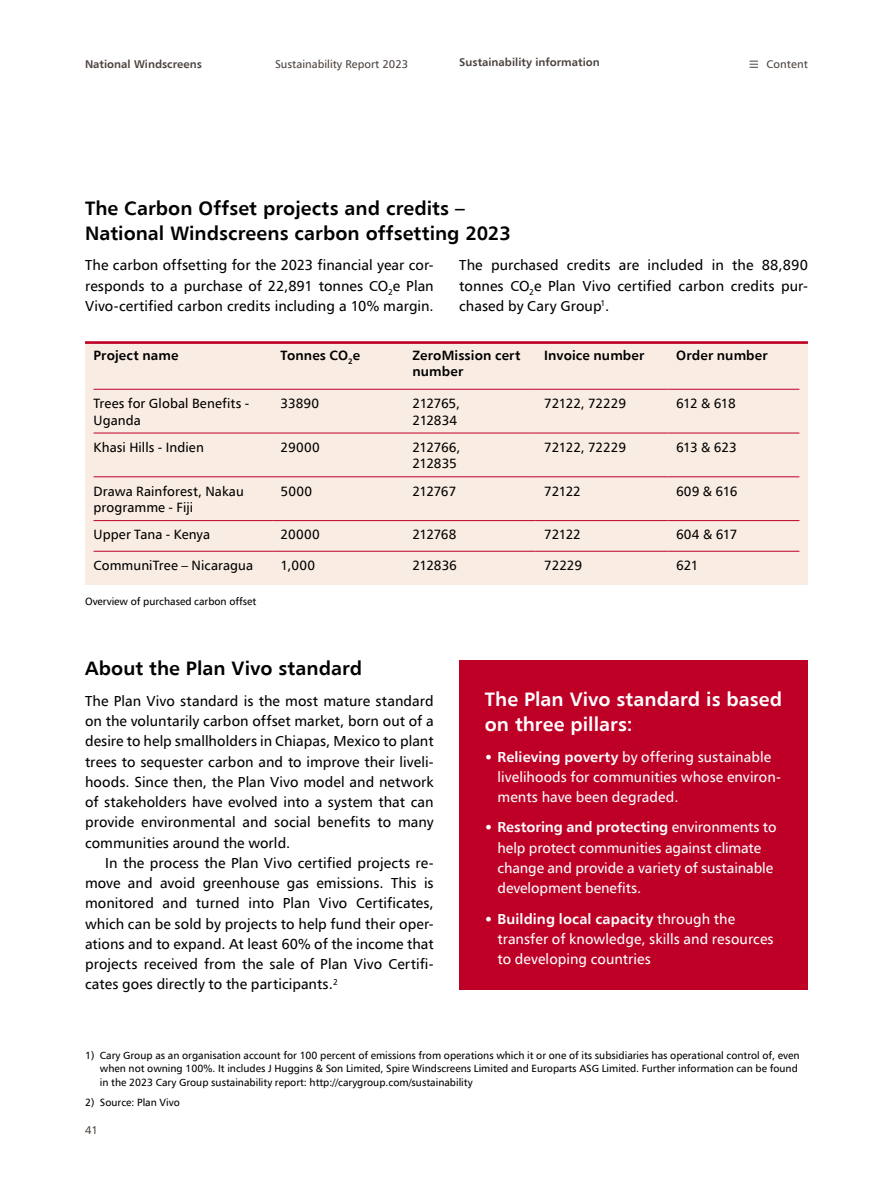
<style>
.page{position:relative;width:893px;height:1191px;background:#fff}
.page>*{position:absolute;margin:0;border:0;box-sizing:border-box;transform-origin:0 0}
.t1{font:700 19.5px/25.3px "Humanist 777 BT";letter-spacing:.005em;color:#000}
.t2{font:700 19.5px/25.3px "Humanist 777 BT";color:#fff}
.t3{font:14.55px/20.2px "Humanist 777 BT";letter-spacing:.005em;color:#000;text-align:justify}
.t4{font:14.55px/20.2px "Humanist 777 BT";color:#fff}
.t5{font:13.5px/16.5px "Humanist 777 BT";letter-spacing:.005em;color:#000}
.t6{font:700 13.5px/16.5px "Humanist 777 BT";letter-spacing:.01em;color:#000}
.t7{font:13.5px/16.5px "Humanist 777 BT";letter-spacing:-.03em;color:#000}
.t8{font:13.5px "Humanist 777 BT";letter-spacing:-.015em;color:#000}
.t9{font:700 11.25px "Humanist 777 BT";color:#4b433f}
.t10{font:11.25px "Humanist 777 BT";color:#4b433f}
.t11{font:10.5px/13.5px "Humanist 777 BT";color:#000}
.s1{font-family:"DIN Pro"}
.s2{font-weight:700}
</style>
<div class="page">
<div style="left:459px;top:660px;width:349px;height:329px;background:#be0027"></div>
<div style="left:85px;top:341px;width:723px;height:243px;background:#f9ece2"></div>
<hr style="left:94px;top:389px;width:178px;height:1px;background:#be0027">
<hr style="left:272px;top:389px;width:132px;height:1px;background:#be0027">
<hr style="left:404px;top:389px;width:132px;height:1px;background:#be0027">
<hr style="left:536px;top:389px;width:132px;height:1px;background:#be0027">
<hr style="left:668px;top:389px;width:131px;height:1px;background:#be0027">
<hr style="left:94px;top:433px;width:178px;height:1px;background:#be0027">
<hr style="left:272px;top:433px;width:132px;height:1px;background:#be0027">
<hr style="left:404px;top:433px;width:132px;height:1px;background:#be0027">
<hr style="left:536px;top:433px;width:132px;height:1px;background:#be0027">
<hr style="left:668px;top:433px;width:131px;height:1px;background:#be0027">
<hr style="left:94px;top:476px;width:178px;height:1px;background:#be0027">
<hr style="left:272px;top:476px;width:132px;height:1px;background:#be0027">
<hr style="left:404px;top:476px;width:132px;height:1px;background:#be0027">
<hr style="left:536px;top:476px;width:132px;height:1px;background:#be0027">
<hr style="left:668px;top:476px;width:131px;height:1px;background:#be0027">
<hr style="left:94px;top:520px;width:178px;height:1px;background:#be0027">
<hr style="left:272px;top:520px;width:132px;height:1px;background:#be0027">
<hr style="left:404px;top:520px;width:132px;height:1px;background:#be0027">
<hr style="left:536px;top:520px;width:132px;height:1px;background:#be0027">
<hr style="left:668px;top:520px;width:131px;height:1px;background:#be0027">
<hr style="left:94px;top:551px;width:178px;height:1px;background:#be0027">
<hr style="left:272px;top:551px;width:132px;height:1px;background:#be0027">
<hr style="left:404px;top:551px;width:132px;height:1px;background:#be0027">
<hr style="left:536px;top:551px;width:132px;height:1px;background:#be0027">
<hr style="left:668px;top:551px;width:131px;height:1px;background:#be0027">
<hr style="left:85px;top:341px;width:723px;height:3px;background:#be0027">
<svg style="left:750px;top:61px;width:8px;height:7px"></svg>
<p class="t9" style="left:85px;top:57px;width:118px">National Windscreens</p>
<p class="t10" style="left:275px;top:57px;width:135px">Sustainability Report 2023</p>
<p class="t9" style="left:459px;top:55px;width:142px">Sustainability information</p>
<p class="t10" style="left:767px;top:57px;width:43px">Content</p>
<h1 class="t1" style="left:85px;top:195px;width:427px">The Carbon Offset projects and credits –<br>National Windscreens carbon offsetting 2023</h1>
<p class="t3" style="left:85px;top:255px;width:350px">The carbon offsetting for the 2023 financial year cor&shy;responds to a purchase of 22,891 tonnes CO<sub>2</sub>e Plan Vivo-certified carbon credits including a 10% margin.</p>
<p class="t3" style="left:459px;top:255px;width:350px">The purchased credits are included in the 88,890 tonnes CO<sub>2</sub>e Plan Vivo certified carbon credits pur&shy;chased by Cary Group<sup>1</sup>.</p>
<p class="t6" style="left:94px;top:347px;width:86px">Project name</p>
<p class="t6" style="left:281px;top:347px;width:81px">Tonnes CO<sub>2</sub>e</p>
<p class="t6" style="left:412px;top:347px;width:109px">ZeroMission cert number</p>
<p class="t6" style="left:544px;top:347px;width:102px">Invoice number</p>
<p class="t6" style="left:676px;top:347px;width:93px">Order number</p>
<p class="t5" style="left:94px;top:395px;width:157px">Trees for Global Benefits -<br>Uganda</p>
<p class="t5" style="left:281px;top:395px;width:40px">33890</p>
<p class="t7" style="left:412px;top:395px;width:49px">212765,<br>212834</p>
<p class="t8" style="left:544px;top:395px;width:83px">72122, 72229</p>
<p class="t5" style="left:676px;top:395px;width:61px">612 &amp; 618</p>
<p class="t5" style="left:94px;top:438px;width:112px">Khasi Hills - Indien</p>
<p class="t5" style="left:281px;top:438px;width:41px">29000</p>
<p class="t7" style="left:412px;top:438px;width:49px">212766,<br>212835</p>
<p class="t8" style="left:544px;top:439px;width:83px">72122, 72229</p>
<p class="t5" style="left:676px;top:438px;width:62px">613 &amp; 623</p>
<p class="t5" style="left:94px;top:482px;width:152px">Drawa Rainforest, Nakau programme - Fiji</p>
<p class="t5" style="left:281px;top:482px;width:33px">5000</p>
<p class="t5" style="left:412px;top:482px;width:45px">212767</p>
<p class="t5" style="left:544px;top:482px;width:38px">72122</p>
<p class="t5" style="left:676px;top:482px;width:63px">609 &amp; 616</p>
<p class="t5" style="left:94px;top:526px;width:118px">Upper Tana - Kenya</p>
<p class="t5" style="left:281px;top:526px;width:41px">20000</p>
<p class="t5" style="left:412px;top:526px;width:46px">212768</p>
<p class="t5" style="left:544px;top:526px;width:38px">72122</p>
<p class="t5" style="left:676px;top:526px;width:63px">604 &amp; 617</p>
<p class="t5" style="left:93px;top:557px;width:161px">CommuniTree – Nicaragua</p>
<p class="t5" style="left:281px;top:557px;width:36px">1,000</p>
<p class="t5" style="left:412px;top:557px;width:46px">212836</p>
<p class="t5" style="left:544px;top:557px;width:39px">72229</p>
<p class="t5" style="left:676px;top:557px;width:24px">621</p>
<p class="t11" style="left:85px;top:594px;width:173px">Overview of purchased carbon offset</p>
<h1 class="t1" style="left:85px;top:655px;width:279px">About the Plan Vivo standard</h1>
<p class="t3" style="left:85px;top:690px;width:350px">The Plan Vivo standard is the most mature standard on the voluntarily carbon offset market, born out of a desire to help smallholders in Chiapas, Mexico to plant trees to sequester carbon and to improve their liveli&shy;hoods. Since then, the Plan Vivo model and network of stakeholders have evolved into a system that can provide environmental and social benefits to many communities around the world.</p>
<p class="t3" style="left:85px;top:852px;width:350px;text-indent:20px">In the process the Plan Vivo certified projects re&shy;move and avoid greenhouse gas emissions. This is monitored and turned into Plan Vivo Certificates, which can be sold by projects to help fund their oper&shy;ations and to expand. At least 60% of the income that projects received from the sale of Plan Vivo Certifi&shy;cates goes directly to the participants.<sup>2</sup></p>
<h1 class="t2" style="left:485px;top:686px;width:299px">The Plan Vivo standard is based on three pillars:</h1>
<p class="t4" style="left:497px;top:746px;width:285px;text-indent:-13px"><span class="s1">•</span> <span class="s2">Relieving poverty</span> by offering sustainable livelihoods for communities whose environ&shy;ments have been degraded.</p>
<p class="t4" style="left:497px;top:817px;width:280px;text-indent:-13px"><span class="s1">•</span> <span class="s2">Restoring and protecting</span> environments to help protect communities against climate change and provide a variety of sustainable development benefits.</p>
<p class="t4" style="left:497px;top:908px;width:278px;text-indent:-13px"><span class="s1">•</span> <span class="s2">Building local capacity</span> through the transfer of knowledge, skills and resources to developing countries</p>
<p class="t11" style="left:100px;top:1048px;width:701px;text-indent:-15px">1) Cary Group as an organisation account for 100 percent of emissions from operations which it or one of its subsidiaries has operational control of, even when not owning 100%. It includes J Huggins &amp; Son Limited, Spire Windscreens Limited and Europarts ASG Limited. Further information can be found in the 2023 Cary Group sustainability report: http://carygroup.com/sustainability</p>
<p class="t11" style="left:85px;top:1095px;width:96px">2) Source: Plan Vivo</p>
<p class="t10" style="left:85px;top:1122px;width:14px">41</p>
</div>
